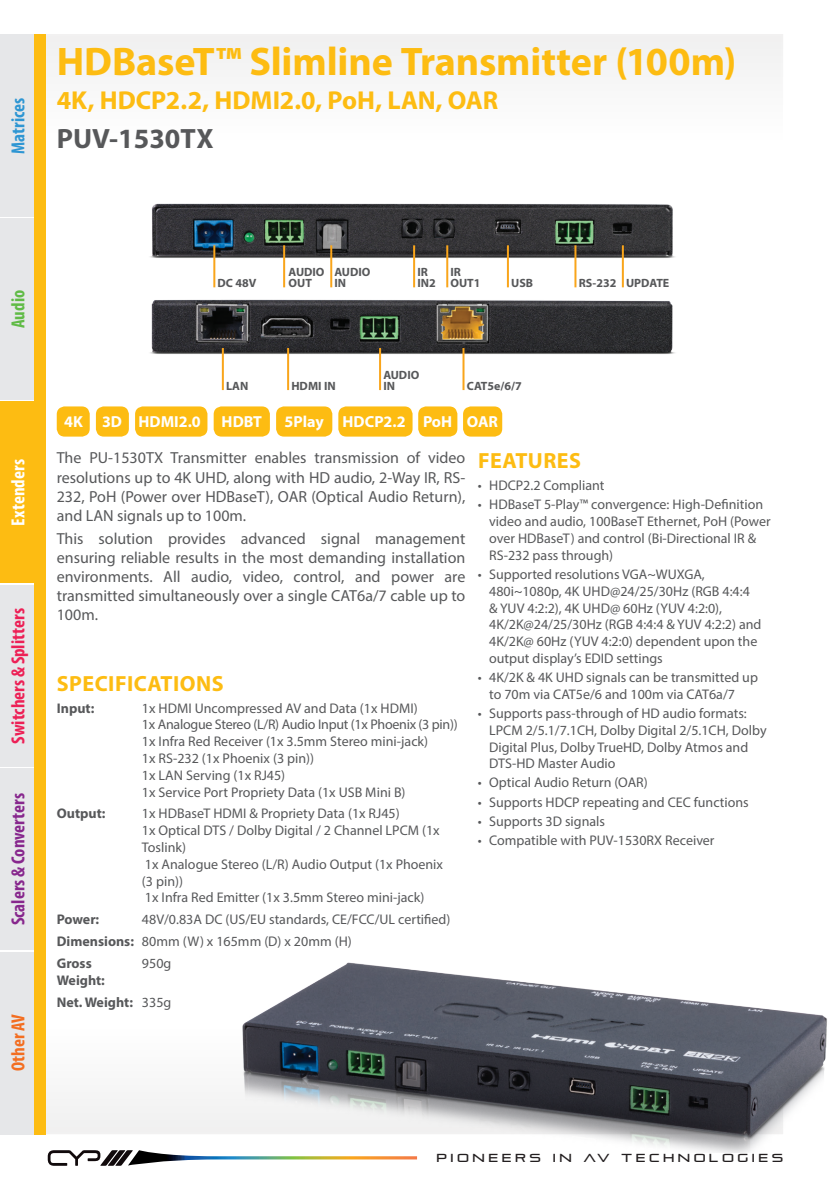
<style>
.page{position:relative;width:840px;height:1191px;background:#fff}
.page>*{position:absolute;margin:0;border:0;box-sizing:border-box;transform-origin:0 0}
.Description1{font:700 40px "Myriad Pro";letter-spacing:-.005em;color:#fdbc12}
.Product_Code{font:700 28px "Myriad Pro";color:#57585a}
.Description2{font:700 26px "Myriad Pro";letter-spacing:-.005em;color:#fdbc12}
.Feature_Spec_Header{font:700 22px "Myriad Pro";letter-spacing:.02em;color:#fdbc12}
.t1{font:700 condensed 19px "Myriad Pro";color:#ed2056}
.t2{font:700 condensed 19px "Myriad Pro";color:#87278d}
.t3{font:700 condensed 19px "Myriad Pro";color:#fff}
.t4{font:700 condensed 19px "Myriad Pro";color:#2e96d3}
.t5{font:700 condensed 19px "Myriad Pro";color:#f36e21}
.t6{font:700 condensed 19px "Myriad Pro";color:#60bb46}
.Body_Copy_No_DropCap{font:16px/19.2px "Myriad Pro";color:#57585a;text-align:justify}
.t7{font:700 16px "Myriad Pro";color:#fff}
.Spec_Table_Text{font:14px/16.8px "Myriad Pro";color:#57585a}
.Spec_Table_Text-2{font:14px "Myriad Pro";letter-spacing:-.02em;color:#57585a}
.Spec_Table_Header_Te{font:700 14px/16.8px "Myriad Pro";color:#57585a}
.Spec_Table_Text-3{font:700 14px "Myriad Pro";color:#57585a}
.Body_Copy_No_DropCap-2{font:700 12px "Myriad Pro";color:#57585a}
.t8{font:11.6px "Pirulen";letter-spacing:.305em;color:#231f20}
</style>
<div class="page">
<div style="left:35px;top:35px;width:746px;height:259px;background:linear-gradient(to right,#fbfaf8,#fbfbfc)"></div>
<div style="left:0;top:34px;width:45px;height:182px;background:#e6e7e9"></div>
<div style="left:0;top:402px;width:45px;height:181px;background:#fdbc12"></div>
<div style="left:0;top:585px;width:45px;height:181px;background:#e6e7e9"></div>
<div style="left:0;top:768px;width:45px;height:181px;background:#e6e7e9"></div>
<div style="left:0;top:952px;width:45px;height:182px;background:#e6e7e9"></div>
<div style="left:0;top:218px;width:45px;height:181px;background:#e6e7e9"></div>
<svg style="left:48px;top:1150px;width:369px;height:15px"></svg>
<div style="left:34px;top:34px;width:11px;height:1100px;background:#fdbc12"></div>
<img style="left:183px;top:962px;width:644px;height:190px">
<div style="left:57px;top:406px;width:33px;height:30px;background:#fdbc12;border-radius:8px"></div>
<div style="left:96px;top:406px;width:33px;height:30px;background:#fdbc12;border-radius:8px"></div>
<div style="left:418px;top:406px;width:39px;height:30px;background:#fdbc12;border-radius:8px"></div>
<div style="left:276px;top:406px;width:56px;height:30px;background:#fdbc12;border-radius:8px"></div>
<div style="left:338px;top:406px;width:74px;height:30px;background:#fdbc12;border-radius:8px"></div>
<div style="left:463px;top:406px;width:39px;height:30px;background:#fdbc12;border-radius:8px"></div>
<div style="left:135px;top:406px;width:72px;height:30px;background:#fdbc12;border-radius:8px"></div>
<img style="left:93px;top:199px;width:638px;height:65px">
<img style="left:150px;top:299px;width:525px;height:60px">
<hr style="left:213px;top:245px;width:2px;height:42px;background:#f9a51b">
<hr style="left:283px;top:245px;width:2px;height:42px;background:#f9a51b">
<hr style="left:506px;top:245px;width:2px;height:42px;background:#f9a51b">
<hr style="left:330px;top:245px;width:2px;height:42px;background:#f9a51b">
<hr style="left:574px;top:245px;width:2px;height:42px;background:#f9a51b">
<hr style="left:462px;top:348px;width:2px;height:42px;background:#f9a51b">
<hr style="left:222px;top:348px;width:2px;height:42px;background:#f9a51b">
<hr style="left:379px;top:348px;width:2px;height:42px;background:#f9a51b">
<hr style="left:287px;top:348px;width:2px;height:42px;background:#f9a51b">
<hr style="left:621px;top:245px;width:2px;height:42px;background:#f9a51b">
<hr style="left:413px;top:245px;width:2px;height:42px;background:#f9a51b">
<hr style="left:446px;top:245px;width:2px;height:42px;background:#f9a51b">
<div style="left:213px;top:406px;width:57px;height:30px;background:#fdbc12;border-radius:8px"></div>
<h3 class="t4" style="left:6px;top:154px;width:57px;rotate:-90deg">Matrices</h3>
<p class="Description1" style="left:57px;top:36px;width:681px">HDBaseT™ Slimline Transmitter (100m)</p>
<p class="Description2" style="left:57px;top:84px;width:442px">4K, HDCP2.2, HDMI2.0, PoH, LAN, OAR</p>
<p class="Product_Code" style="left:57px;top:120px;width:158px">PUV-1530TX</p>
<h3 class="t6" style="left:6px;top:328px;width:40px;rotate:-90deg">Audio</h3>
<h3 class="t3" style="left:6px;top:525px;width:68px;rotate:-90deg">Extenders</h3>
<h3 class="t1" style="left:6px;top:743px;width:137px;rotate:-90deg">Switchers &amp; Splitters</h3>
<h3 class="t2" style="left:6px;top:925px;width:134px;rotate:-90deg">Scalers &amp; Converters</h3>
<h3 class="t5" style="left:6px;top:1071px;width:58px;rotate:-90deg">Other AV</h3>
<p class="Body_Copy_No_DropCap-2" style="left:288px;top:264px;width:38px">AUDIO</p>
<p class="Body_Copy_No_DropCap-2" style="left:288px;top:275px;width:25px">OUT</p>
<p class="Body_Copy_No_DropCap-2" style="left:578px;top:275px;width:39px">RS-232</p>
<p class="Body_Copy_No_DropCap-2" style="left:334px;top:264px;width:38px">AUDIO</p>
<p class="Body_Copy_No_DropCap-2" style="left:334px;top:275px;width:13px">IN</p>
<p class="Body_Copy_No_DropCap-2" style="left:417px;top:264px;width:12px">IR</p>
<p class="Body_Copy_No_DropCap-2" style="left:417px;top:275px;width:20px">IN2</p>
<p class="Body_Copy_No_DropCap-2" style="left:450px;top:264px;width:12px">IR</p>
<p class="Body_Copy_No_DropCap-2" style="left:450px;top:275px;width:32px">OUT1</p>
<p class="Body_Copy_No_DropCap-2" style="left:217px;top:275px;width:40px">DC 48V</p>
<p class="Body_Copy_No_DropCap-2" style="left:511px;top:275px;width:23px">USB</p>
<p class="Body_Copy_No_DropCap-2" style="left:625px;top:275px;width:45px">UPDATE</p>
<p class="Body_Copy_No_DropCap-2" style="left:226px;top:378px;width:24px">LAN</p>
<p class="Body_Copy_No_DropCap-2" style="left:291px;top:378px;width:46px">HDMI IN</p>
<p class="Body_Copy_No_DropCap-2" style="left:383px;top:367px;width:38px">AUDIO</p>
<p class="Body_Copy_No_DropCap-2" style="left:383px;top:378px;width:13px">IN</p>
<p class="Body_Copy_No_DropCap-2" style="left:466px;top:378px;width:56px">CAT5e/6/7</p>
<p class="t7" style="left:64px;top:411px;width:20px">4K</p>
<p class="t7" style="left:102px;top:411px;width:22px">3D</p>
<p class="t7" style="left:138px;top:411px;width:64px">HDMI2.0</p>
<p class="t7" style="left:284px;top:411px;width:41px">5Play</p>
<p class="t7" style="left:342px;top:411px;width:64px">HDCP2.2</p>
<p class="t7" style="left:423px;top:411px;width:31px">PoH</p>
<p class="t7" style="left:466px;top:411px;width:33px">OAR</p>
<p class="t7" style="left:221px;top:411px;width:42px">HDBT</p>
<p class="Body_Copy_No_DropCap" style="left:57px;top:448px;width:410px">The PU-1530TX Transmitter enables transmission of video resolutions up to 4K UHD, along with HD audio, 2-Way IR, RS-232, PoH (Power over HDBaseT), OAR (Optical Audio Return), and LAN signals up to 100m.</p>
<p class="Body_Copy_No_DropCap" style="left:57px;top:528px;width:410px">This solution provides advanced signal management ensuring reliable results in the most demanding installation environments. All audio, video, control, and power are transmitted simultaneously over a single CAT6a/7 cable up to 100m.</p>
<p class="Feature_Spec_Header" style="left:57px;top:669px;width:168px">SPECIFICATIONS</p>
<p class="Spec_Table_Header_Te" style="left:57px;top:699px;width:39px">Input:</p>
<p class="Spec_Table_Text" style="left:142px;top:699px;width:277px">1x HDMI Uncompressed AV and Data (1x HDMI)</p>
<p class="Spec_Table_Text-2" style="left:142px;top:716px;width:317px">1x Analogue Stereo (L/R) Audio Input (1x Phoenix (3 pin))</p>
<p class="Spec_Table_Text" style="left:142px;top:733px;width:287px">1x Infra Red Receiver (1x 3.5mm Stereo mini-jack)</p>
<p class="Spec_Table_Text" style="left:142px;top:749px;width:173px">1x RS-232 (1x Phoenix (3 pin))</p>
<p class="Spec_Table_Text" style="left:142px;top:766px;width:145px">1x LAN Serving (1x RJ45)</p>
<p class="Spec_Table_Text" style="left:142px;top:783px;width:265px">1x Service Port Propriety Data (1x USB Mini B)</p>
<p class="Spec_Table_Header_Te" style="left:57px;top:805px;width:50px">Output:</p>
<p class="Spec_Table_Text" style="left:142px;top:805px;width:259px">1x HDBaseT HDMI &amp; Propriety Data (1x RJ45)</p>
<p class="Spec_Table_Text" style="left:142px;top:822px;width:299px">1x Optical DTS / Dolby Digital / 2 Channel LPCM (1x<br>Toslink)</p>
<p class="Spec_Table_Text" style="left:142px;top:855px;width:302px">1x Analogue Stereo (L/R) Audio Output (1x Phoenix (3 pin))</p>
<p class="Spec_Table_Text" style="left:145px;top:889px;width:281px">1x Infra Red Emitter (1x 3.5mm Stereo mini-jack)</p>
<p class="Spec_Table_Header_Te" style="left:57px;top:910px;width:44px">Power:</p>
<p class="Spec_Table_Text" style="left:142px;top:911px;width:310px">48V/0.83A DC (US/EU standards, CE/FCC/UL certified)</p>
<p class="Spec_Table_Header_Te" style="left:57px;top:932px;width:79px">Dimensions:</p>
<p class="Spec_Table_Text" style="left:142px;top:933px;width:211px">80mm (W) x 165mm (D) x 20mm (H)</p>
<p class="Spec_Table_Header_Te" style="left:57px;top:954px;width:50px">Gross<br>Weight:</p>
<p class="Spec_Table_Text" style="left:142px;top:954px;width:31px">950g</p>
<p class="Spec_Table_Text-3" style="left:57px;top:992px;width:78px">Net. Weight:</p>
<p class="Spec_Table_Text" style="left:142px;top:993px;width:31px">335g</p>
<p class="Feature_Spec_Header" style="left:478px;top:446px;width:104px">FEATURES</p>
<p class="Spec_Table_Text" style="left:477px;top:477px;width:128px">• HDCP2.2 Compliant</p>
<p class="Spec_Table_Text" style="left:489px;top:496px;width:283px;text-indent:-11px">• HDBaseT 5-Play™ convergence: High-Definition video and audio, 100BaseT Ethernet, PoH (Power over HDBaseT) and control (Bi-Directional IR &amp; RS-232 pass through)</p>
<p class="Spec_Table_Text" style="left:489px;top:565px;width:273px;text-indent:-11px">• Supported resolutions VGA~WUXGA, 480i~1080p, 4K UHD@24/25/30Hz (RGB 4:4:4 &amp; YUV 4:2:2), 4K UHD@ 60Hz (YUV 4:2:0), 4K/2K@24/25/30Hz (RGB 4:4:4 &amp; YUV 4:2:2) and 4K/2K@ 60Hz (YUV 4:2:0) dependent upon the output display’s EDID settings</p>
<p class="Spec_Table_Text" style="left:489px;top:669px;width:270px;text-indent:-11px">• 4K/2K &amp; 4K UHD signals can be transmitted up to 70m via CAT5e/6 and 100m via CAT6a/7</p>
<p class="Spec_Table_Text" style="left:489px;top:704px;width:279px;text-indent:-11px">• Supports pass-through of HD audio formats:<br>LPCM 2/5.1/7.1CH, Dolby Digital 2/5.1CH, Dolby Digital Plus, Dolby TrueHD, Dolby Atmos and DTS-HD Master Audio</p>
<p class="Spec_Table_Text" style="left:477px;top:774px;width:171px">• Optical Audio Return (OAR)</p>
<p class="Spec_Table_Text" style="left:477px;top:793px;width:272px">• Supports HDCP repeating and CEC functions</p>
<p class="Spec_Table_Text" style="left:477px;top:812px;width:129px">• Supports 3D signals</p>
<p class="Spec_Table_Text" style="left:477px;top:831px;width:238px">• Compatible with PUV-1530RX Receiver</p>
<p class="t8" style="left:436px;top:1150px;width:348px">PIONEERS IN AV TECHNOLOGIES</p>
</div>
